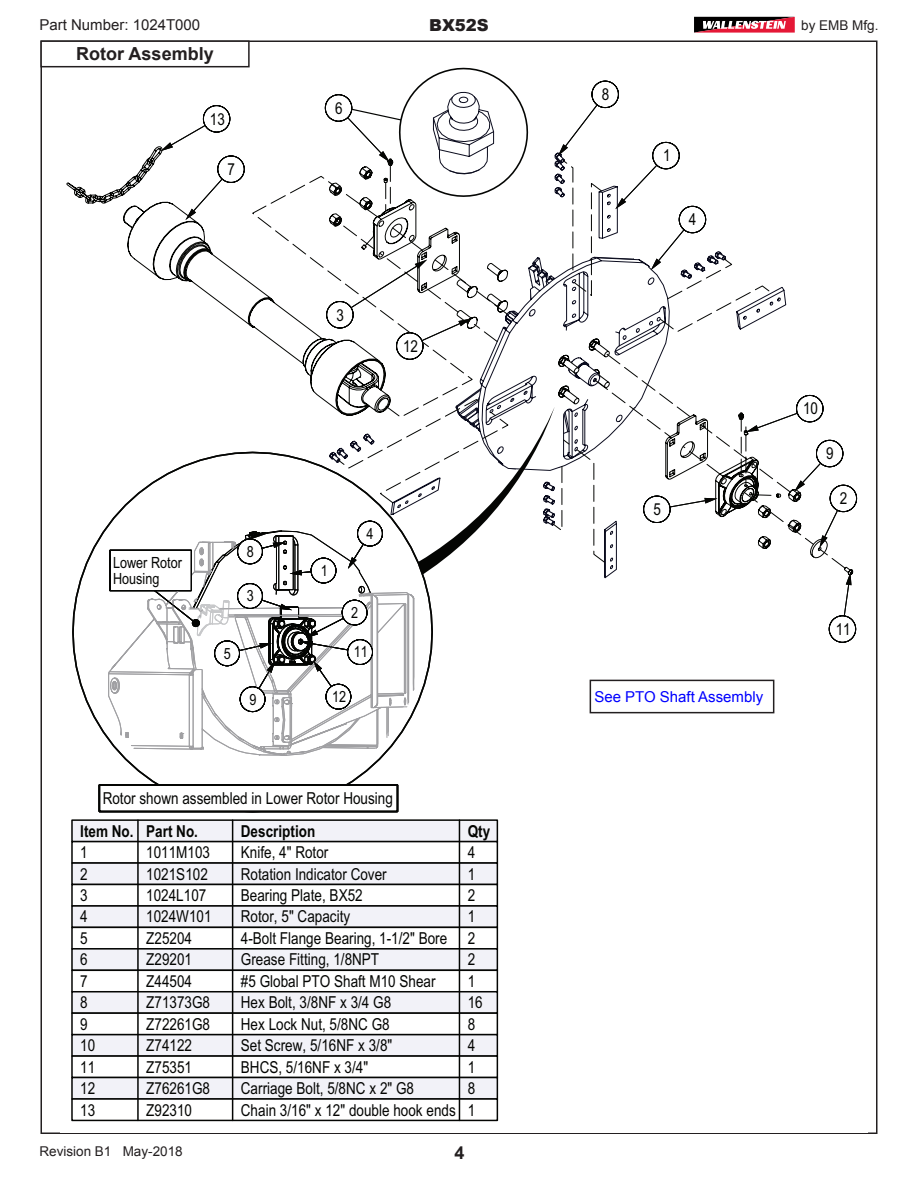
<style>
.page{position:relative;width:918px;height:1188px;background:#fff}
.page>*{position:absolute;margin:0;border:0;box-sizing:border-box;transform-origin:0 0}
.t1{font:700 18px "Arial";color:#231f20}
.t2{font:16.5px "Arial Narrow";color:#040503}
.t3{font:700 16.5px "Arial Narrow";color:#040503}
.t4{font:900 16.5px "Arial";color:#231f20}
.t5{font:15.45px/15.5px "Arial Narrow";color:#040503}
.t6{font:15px "Arial";color:#231f20}
.t7{font:15px "Arial";color:#00f}
.t8{font:13.5px "Arial";color:#231f20}
</style>
<div class="page">
<svg style="left:694px;top:17px;width:101px;height:16px"></svg>
<svg style="left:555px;top:251px;width:291px;height:318px"></svg>
<svg style="left:643px;top:495px;width:74px;height:28px"></svg>
<svg style="left:744px;top:394px;width:114px;height:154px"></svg>
<svg style="left:828px;top:572px;width:29px;height:71px"></svg>
<div style="left:71px;top:819px;width:427px;height:23px;background:#f2f2f8;border:2px solid #040503"></div>
<hr style="left:137px;top:820px;width:2px;height:22px;background:#040503">
<div style="left:71px;top:841px;width:427px;height:23px;background:#fff;border:2px solid #040503"></div>
<hr style="left:137px;top:842px;width:2px;height:21px;background:#040503">
<div style="left:71px;top:862px;width:427px;height:23px;background:#f2f2f8;border:2px solid #040503"></div>
<hr style="left:137px;top:863px;width:2px;height:21px;background:#040503">
<div style="left:71px;top:884px;width:427px;height:23px;background:#fff;border:2px solid #040503"></div>
<hr style="left:137px;top:884px;width:2px;height:22px;background:#040503">
<div style="left:71px;top:905px;width:427px;height:23px;background:#f2f2f8;border:2px solid #040503"></div>
<hr style="left:137px;top:906px;width:2px;height:21px;background:#040503">
<div style="left:71px;top:927px;width:427px;height:23px;background:#fff;border:2px solid #040503"></div>
<hr style="left:137px;top:927px;width:2px;height:22px;background:#040503">
<div style="left:71px;top:948px;width:427px;height:23px;background:#f2f2f8;border:2px solid #040503"></div>
<hr style="left:137px;top:949px;width:2px;height:21px;background:#040503">
<div style="left:71px;top:970px;width:427px;height:22px;background:#fff;border:2px solid #040503"></div>
<hr style="left:137px;top:970px;width:2px;height:22px;background:#040503">
<div style="left:71px;top:991px;width:427px;height:23px;background:#f2f2f8;border:2px solid #040503"></div>
<hr style="left:137px;top:992px;width:2px;height:21px;background:#040503">
<div style="left:71px;top:1012px;width:427px;height:23px;background:#fff;border:2px solid #040503"></div>
<hr style="left:137px;top:1013px;width:2px;height:22px;background:#040503">
<div style="left:71px;top:1034px;width:427px;height:23px;background:#f2f2f8;border:2px solid #040503"></div>
<hr style="left:137px;top:1035px;width:2px;height:21px;background:#040503">
<div style="left:71px;top:1055px;width:427px;height:23px;background:#fff;border:2px solid #040503"></div>
<hr style="left:137px;top:1056px;width:2px;height:22px;background:#040503">
<div style="left:71px;top:1077px;width:427px;height:23px;background:#f2f2f8;border:2px solid #040503"></div>
<hr style="left:137px;top:1078px;width:2px;height:21px;background:#040503">
<div style="left:71px;top:1098px;width:427px;height:23px;background:#fff;border:2px solid #040503"></div>
<svg style="left:459px;top:820px;width:1px;height:300px"></svg>
<svg style="left:232px;top:820px;width:1px;height:300px"></svg>
<hr style="left:137px;top:1099px;width:2px;height:21px;background:#040503">
<svg style="left:337px;top:441px;width:218px;height:126px"></svg>
<svg style="left:72px;top:451px;width:362px;height:332px"></svg>
<svg style="left:98px;top:783px;width:301px;height:30px"></svg>
<svg style="left:66px;top:67px;width:641px;height:374px"></svg>
<div style="left:40px;top:40px;width:210px;height:27px;border:2px solid #231f20"></div>
<div style="left:590px;top:680px;width:184px;height:33px;border:2px solid #231f20"></div>
<p class="t4" style="left:429px;top:13px;width:61px">BX52S</p>
<p class="t6" style="left:39px;top:15px;width:162px">Part Number: 1024T000</p>
<p class="t8" style="left:801px;top:16px;width:79px">by EMB Mfg.</p>
<p class="t1" style="left:76px;top:42px;width:139px">Rotor Assembly</p>
<p class="t2" style="left:210px;top:107px;width:17px">13</p>
<p class="t2" style="left:228px;top:157px;width:9px">7</p>
<p class="t2" style="left:335px;top:96px;width:9px">6</p>
<p class="t2" style="left:336px;top:303px;width:9px">3</p>
<p class="t2" style="left:403px;top:334px;width:17px">12</p>
<p class="t5" style="left:113px;top:554px;width:70px">Lower Rotor<br>Housing</p>
<p class="t5" style="left:247px;top:543px;width:9px">8</p>
<p class="t5" style="left:247px;top:588px;width:9px">3</p>
<p class="t5" style="left:224px;top:645px;width:9px">5</p>
<p class="t5" style="left:249px;top:691px;width:9px">9</p>
<p class="t5" style="left:321px;top:562px;width:9px">1</p>
<p class="t5" style="left:367px;top:525px;width:9px">4</p>
<p class="t5" style="left:351px;top:604px;width:9px">2</p>
<p class="t5" style="left:354px;top:644px;width:16px">11</p>
<p class="t5" style="left:332px;top:688px;width:16px">12</p>
<p class="t2" style="left:103px;top:786px;width:292px">Rotor shown assembled in Lower Rotor Housing</p>
<p class="t3" style="left:80px;top:818px;width:119px">Item No. Part No.</p>
<p class="t3" style="left:241px;top:818px;width:76px">Description</p>
<p class="t3" style="left:468px;top:818px;width:24px">Qty</p>
<p class="t2" style="left:80px;top:840px;width:9px">1</p>
<p class="t2" style="left:146px;top:840px;width:65px">1011M103</p>
<p class="t2" style="left:241px;top:840px;width:89px">Knife, 4" Rotor</p>
<p class="t2" style="left:468px;top:840px;width:9px">4</p>
<p class="t2" style="left:80px;top:862px;width:9px">2</p>
<p class="t2" style="left:146px;top:862px;width:63px">1021S102</p>
<p class="t2" style="left:241px;top:862px;width:147px">Rotation Indicator Cover</p>
<p class="t2" style="left:468px;top:862px;width:9px">1</p>
<p class="t2" style="left:80px;top:883px;width:9px">3</p>
<p class="t2" style="left:146px;top:883px;width:62px">1024L107</p>
<p class="t2" style="left:241px;top:883px;width:123px">Bearing Plate, BX52</p>
<p class="t2" style="left:468px;top:883px;width:9px">2</p>
<p class="t2" style="left:80px;top:905px;width:9px">4</p>
<p class="t2" style="left:146px;top:905px;width:67px">1024W101</p>
<p class="t2" style="left:241px;top:905px;width:111px">Rotor, 5" Capacity</p>
<p class="t2" style="left:468px;top:905px;width:9px">1</p>
<p class="t2" style="left:80px;top:926px;width:9px">5</p>
<p class="t2" style="left:146px;top:926px;width:47px">Z25204</p>
<p class="t2" style="left:241px;top:926px;width:236px">4-Bolt Flange Bearing, 1-1/2" Bore 2</p>
<p class="t2" style="left:80px;top:947px;width:9px">6</p>
<p class="t2" style="left:146px;top:947px;width:47px">Z29201</p>
<p class="t2" style="left:241px;top:947px;width:140px">Grease Fitting, 1/8NPT</p>
<p class="t2" style="left:468px;top:947px;width:9px">2</p>
<p class="t2" style="left:80px;top:969px;width:9px">7</p>
<p class="t2" style="left:146px;top:969px;width:47px">Z44504</p>
<p class="t2" style="left:241px;top:969px;width:196px">#5 Global PTO Shaft M10 Shear</p>
<p class="t2" style="left:468px;top:969px;width:9px">1</p>
<p class="t2" style="left:80px;top:990px;width:9px">8</p>
<p class="t2" style="left:146px;top:990px;width:65px">Z71373G8</p>
<p class="t2" style="left:241px;top:990px;width:152px">Hex Bolt, 3/8NF x 3/4 G8</p>
<p class="t2" style="left:468px;top:990px;width:17px">16</p>
<p class="t2" style="left:80px;top:1012px;width:9px">9</p>
<p class="t2" style="left:146px;top:1012px;width:65px">Z72261G8</p>
<p class="t2" style="left:241px;top:1012px;width:150px">Hex Lock Nut, 5/8NC G8</p>
<p class="t2" style="left:468px;top:1012px;width:9px">8</p>
<p class="t2" style="left:80px;top:1033px;width:17px">10</p>
<p class="t2" style="left:146px;top:1033px;width:47px">Z74122</p>
<p class="t2" style="left:241px;top:1033px;width:153px">Set Screw, 5/16NF x 3/8"</p>
<p class="t2" style="left:468px;top:1033px;width:9px">4</p>
<p class="t2" style="left:80px;top:1055px;width:17px">11</p>
<p class="t2" style="left:146px;top:1055px;width:47px">Z75351</p>
<p class="t2" style="left:241px;top:1055px;width:129px">BHCS, 5/16NF x 3/4"</p>
<p class="t2" style="left:468px;top:1055px;width:9px">1</p>
<p class="t2" style="left:80px;top:1076px;width:17px">12</p>
<p class="t2" style="left:146px;top:1076px;width:65px">Z76261G8</p>
<p class="t2" style="left:241px;top:1076px;width:175px">Carriage Bolt, 5/8NC x 2" G8</p>
<p class="t2" style="left:468px;top:1076px;width:9px">8</p>
<p class="t2" style="left:80px;top:1098px;width:17px">13</p>
<p class="t2" style="left:146px;top:1098px;width:47px">Z92310</p>
<p class="t2" style="left:241px;top:1098px;width:236px">Chain 3/16" x 12" double hook ends 1</p>
<p class="t8" style="left:39px;top:1142px;width:145px">Revision B1 May-2018</p>
<p class="t1" style="left:455px;top:1141px;width:12px">4</p>
<p class="t2" style="left:602px;top:82px;width:9px">8</p>
<p class="t2" style="left:663px;top:143px;width:9px">1</p>
<p class="t2" style="left:689px;top:207px;width:9px">4</p>
<p class="t2" style="left:653px;top:497px;width:9px">5</p>
<p class="t2" style="left:803px;top:396px;width:17px">10</p>
<p class="t2" style="left:826px;top:441px;width:9px">9</p>
<p class="t2" style="left:840px;top:486px;width:9px">2</p>
<p class="t7" style="left:594px;top:687px;width:170px">See PTO Shaft Assembly</p>
<p class="t2" style="left:836px;top:617px;width:17px">11</p>
</div>
